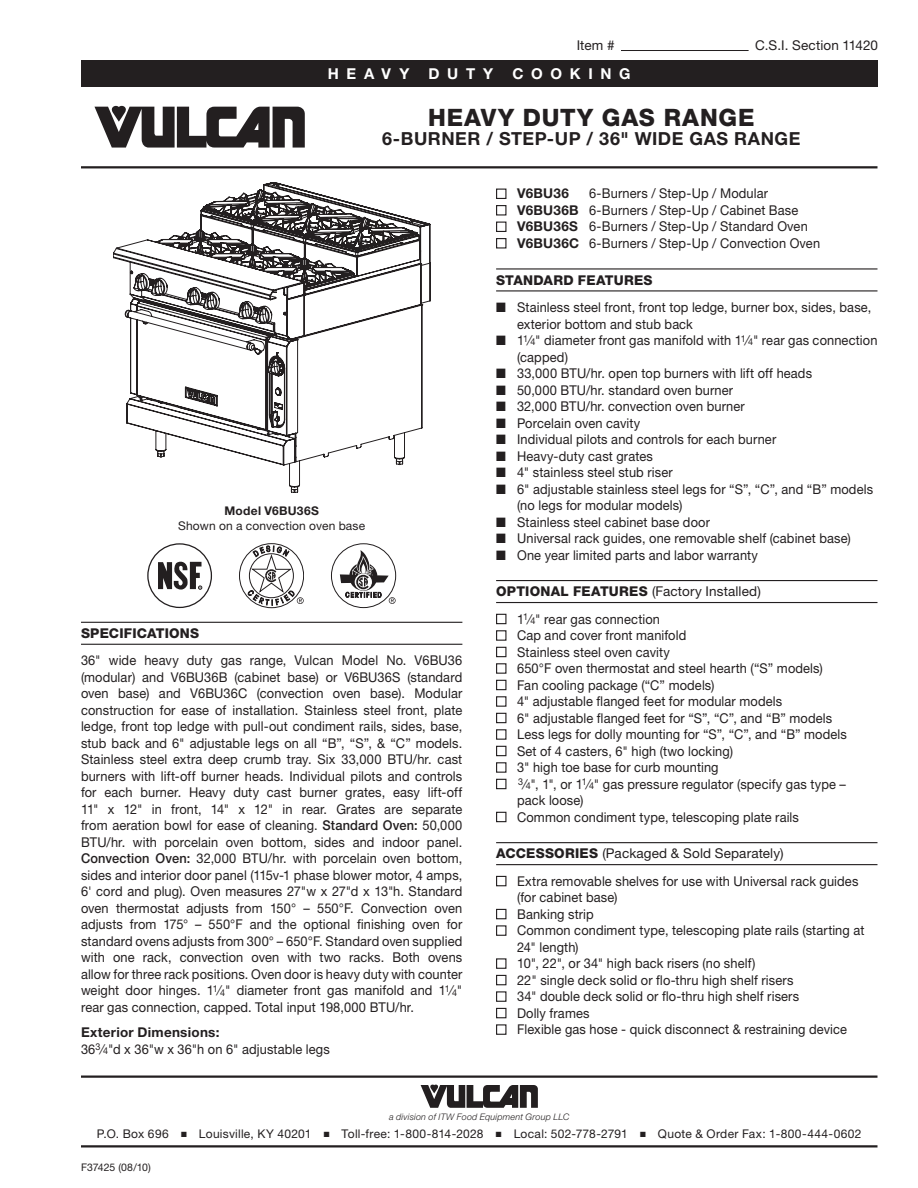
<style>
.page{position:relative;width:918px;height:1188px;background:#fff}
.page>*{position:absolute;margin:0;border:0;box-sizing:border-box;transform-origin:0 0}
.t1{font:800 24px "Helvetica Neue LT Std";letter-spacing:.035em;color:#231f20}
.t2{font:700 18px "Helvetica Neue LT Std";letter-spacing:.03em;color:#231f20}
.t3{font:700 15px "Helvetica Neue LT Std";letter-spacing:.51em;color:#fff}
.t4{font:13.5px/16.5px "Helvetica Neue LT Std";letter-spacing:.01em;color:#231f20;scale:.95 1}
.t5{font:13.5px/27.3px "Helvetica Neue LT Std";letter-spacing:.01em;color:#231f20}
.t6{font:800 13.5px "Helvetica Neue LT Std";letter-spacing:.015em;color:#231f20}
.t7{font:700 13.5px "Helvetica Neue LT Std";letter-spacing:.015em;color:#231f20}
.t8{font:12px "Helvetica Neue LT Std";letter-spacing:.02em;color:#231f20}
.t9{font:700 12px "Helvetica Neue LT Std";letter-spacing:.02em;color:#231f20}
.t10{font:10.5px "Helvetica Neue LT Std";letter-spacing:-.005em;color:#231f20}
.t11{font:italic 300 9px "Helvetica Neue LT Std";letter-spacing:.02em;color:#231f20}
.s1{font-weight:500}
.s2{font-size:9.45px}
.s3{font-weight:700}
.s4{font-weight:800}
</style>
<div class="page">
<div style="left:81px;top:60px;width:796px;height:27px;background:#231f20"></div>
<hr style="left:81px;top:1076px;width:797px;height:2px;background:#231f20">
<svg style="left:421px;top:1085px;width:117px;height:23px"></svg>
<hr style="left:81px;top:1145px;width:797px;height:3px;background:#231f20">
<svg style="left:94px;top:106px;width:211px;height:42px"></svg>
<hr style="left:81px;top:166px;width:797px;height:2px;background:#231f20">
<hr style="left:621px;top:50px;width:128px;height:1px;background:#231f20">
<hr style="left:81px;top:622px;width:381px;height:1px;background:#231f20">
<hr style="left:81px;top:644px;width:381px;height:1px;background:#231f20">
<svg style="left:239px;top:543px;width:65px;height:65px"></svg>
<div style="left:331px;top:543px;width:65px;height:65px;border:1px solid #231f20;border-radius:50%"></div>
<svg style="left:340px;top:550px;width:56px;height:54px"></svg>
<div style="left:147px;top:543px;width:65px;height:65px;border:1px solid #231f20;border-radius:50%"></div>
<svg style="left:158px;top:561px;width:44px;height:29px"></svg>
<hr style="left:496px;top:268px;width:382px;height:2px;background:#231f20">
<hr style="left:496px;top:290px;width:382px;height:1px;background:#231f20">
<hr style="left:496px;top:580px;width:382px;height:1px;background:#231f20">
<hr style="left:496px;top:602px;width:382px;height:1px;background:#231f20">
<hr style="left:496px;top:842px;width:382px;height:1px;background:#231f20">
<hr style="left:496px;top:864px;width:382px;height:1px;background:#231f20">
<div style="left:496px;top:189px;width:10px;height:10px;border:1px solid #231f20"></div>
<div style="left:496px;top:205px;width:10px;height:11px;border:1px solid #231f20"></div>
<div style="left:496px;top:222px;width:10px;height:10px;border:1px solid #231f20"></div>
<div style="left:496px;top:238px;width:10px;height:11px;border:1px solid #231f20"></div>
<div style="left:496px;top:614px;width:10px;height:10px;border:1px solid #231f20"></div>
<div style="left:496px;top:630px;width:10px;height:11px;border:1px solid #231f20"></div>
<div style="left:496px;top:647px;width:10px;height:10px;border:1px solid #231f20"></div>
<div style="left:496px;top:663px;width:10px;height:11px;border:1px solid #231f20"></div>
<div style="left:496px;top:680px;width:10px;height:10px;border:1px solid #231f20"></div>
<div style="left:496px;top:696px;width:10px;height:11px;border:1px solid #231f20"></div>
<div style="left:496px;top:713px;width:10px;height:10px;border:1px solid #231f20"></div>
<div style="left:496px;top:729px;width:10px;height:11px;border:1px solid #231f20"></div>
<div style="left:496px;top:746px;width:10px;height:10px;border:1px solid #231f20"></div>
<div style="left:496px;top:762px;width:10px;height:11px;border:1px solid #231f20"></div>
<div style="left:496px;top:779px;width:10px;height:10px;border:1px solid #231f20"></div>
<div style="left:496px;top:812px;width:10px;height:10px;border:1px solid #231f20"></div>
<div style="left:496px;top:876px;width:10px;height:10px;border:1px solid #231f20"></div>
<div style="left:496px;top:909px;width:10px;height:10px;border:1px solid #231f20"></div>
<div style="left:496px;top:925px;width:10px;height:11px;border:1px solid #231f20"></div>
<div style="left:496px;top:958px;width:10px;height:11px;border:1px solid #231f20"></div>
<div style="left:496px;top:975px;width:10px;height:10px;border:1px solid #231f20"></div>
<div style="left:496px;top:991px;width:10px;height:11px;border:1px solid #231f20"></div>
<div style="left:496px;top:1008px;width:10px;height:10px;border:1px solid #231f20"></div>
<div style="left:496px;top:1024px;width:10px;height:11px;border:1px solid #231f20"></div>
<svg style="left:113px;top:182px;width:317px;height:311px"></svg>
<p class="t5" style="left:577px;top:32px;width:39px">Item #</p>
<p class="t5" style="left:755px;top:32px;width:124px">C.S.I. Section 11420</p>
<p class="t3" style="left:328px;top:64px;width:83px">HEAVY</p>
<p class="t3" style="left:429px;top:64px;width:66px">DUTY</p>
<p class="t3" style="left:512px;top:64px;width:120px">COOKING</p>
<h1 class="t1" style="left:428px;top:103px;width:328px">HEAVY DUTY GAS RANGE</h1>
<h2 class="t2" style="left:382px;top:128px;width:420px">6-BURNER / STEP-UP / 36" WIDE GAS RANGE</h2>
<p class="t9" style="left:225px;top:504px;width:96px">Model V6BU36S</p>
<p class="t8" style="left:178px;top:519px;width:189px">Shown on a convection oven base</p>
<p class="t6" style="left:81px;top:625px;width:120px">SPECIFICATIONS</p>
<p class="t4" style="left:81px;top:652px;width:403px;text-align:justify">36" wide heavy duty gas range, Vulcan Model No. V6BU36 (modular) and V6BU36B (cabinet base) or V6BU36S (standard oven base) and V6BU36C (convection oven base). Modular construction for ease of installation. Stainless steel front, plate ledge, front top ledge with pull-out condiment rails, sides, base, stub back and 6" adjustable legs on all “B”, “S”, &amp; “C” models.<br>Stainless steel extra deep crumb tray. Six 33,000 BTU/hr. cast burners with lift-off burner heads. Individual pilots and controls for each burner. Heavy duty cast burner grates, easy lift-off 11" x 12" in front, 14" x 12" in rear. Grates are separate from aeration bowl for ease of cleaning. <span class="s1">Standard Oven:</span> 50,000<br>BTU/hr. with porcelain oven bottom, sides and indoor panel.<br><span class="s1">Convection Oven:</span> 32,000 BTU/hr. with porcelain oven bottom, sides and interior door panel (115v-1 phase blower motor, 4 amps, 6' cord and plug). Oven measures 27"w x 27"d x 13"h. Standard oven thermostat adjusts from 150° – 550°F. Convection oven adjusts from 175° – 550°F and the optional finishing oven for standard ovens adjusts from 300° – 650°F. Standard oven supplied with one rack, convection oven with two racks. Both ovens allow for three rack positions. Oven door is heavy duty with counter weight door hinges. 1<sup>1</sup>⁄<span class="s2">4</span>" diameter front gas manifold and 1<sup>1</sup>⁄<span class="s2">4</span>" rear gas connection, capped. Total input 198,000 BTU/hr.</p>
<p class="t4" style="left:81px;top:1024px;width:264px"><span class="s3">Exterior Dimensions:<br></span>36<sup>3</sup>⁄<span class="s2">4</span>"d x 36"w x 36"h on 6" adjustable legs</p>
<p class="t4" style="left:517px;top:185px;width:320px;text-indent:72px">6-Burners / Step-Up / Modular <span class="s3">V6BU36B</span> 6-Burners / Step-Up / Cabinet Base <span class="s3">V6BU36S</span> 6-Burners / Step-Up / Standard Oven <span class="s3">V6BU36C</span> 6-Burners / Step-Up / Convection Oven</p>
<p class="t6" style="left:496px;top:272px;width:158px">STANDARD FEATURES</p>
<p class="t4" style="left:517px;top:299px;width:374px;text-indent:-21px">■ Stainless steel front, front top ledge, burner box, sides, base, exterior bottom and stub back</p>
<p class="t4" style="left:517px;top:332px;width:381px;text-indent:-21px">■ 1<sup>1</sup>⁄<span class="s2">4</span>" diameter front gas manifold with 1<sup>1</sup>⁄<span class="s2">4</span>" rear gas connection (capped)</p>
<p class="t4" style="left:496px;top:365px;width:334px">■ 33,000 BTU/hr. open top burners with lift off heads</p>
<p class="t4" style="left:496px;top:381px;width:251px">■ 50,000 BTU/hr. standard oven burner</p>
<p class="t4" style="left:496px;top:398px;width:263px">■ 32,000 BTU/hr. convection oven burner</p>
<p class="t4" style="left:496px;top:414px;width:153px">■ Porcelain oven cavity</p>
<p class="t4" style="left:496px;top:431px;width:296px">■ Individual pilots and controls for each burner</p>
<p class="t4" style="left:496px;top:447px;width:166px">■ Heavy-duty cast grates</p>
<p class="t4" style="left:496px;top:464px;width:187px">■ 4" stainless steel stub riser</p>
<p class="t4" style="left:517px;top:480px;width:376px;text-indent:-21px">■ 6" adjustable stainless steel legs for “S”, “C”, and “B” models (no legs for modular models)</p>
<p class="t4" style="left:496px;top:513px;width:227px">■ Stainless steel cabinet base door</p>
<p class="t4" style="left:496px;top:530px;width:375px">■ Universal rack guides, one removable shelf (cabinet base)</p>
<p class="t4" style="left:496px;top:546px;width:277px">■ One year limited parts and labor warranty</p>
<p class="t5" style="left:517px;top:578px;width:245px;text-indent:-21px"><span class="s4">OPTIONAL FEATURES</span> (Factory Installed)<br>1<sup>1</sup>⁄<span class="s2">4</span>" rear gas connection</p>
<p class="t4" style="left:517px;top:627px;width:349px">Cap and cover front manifold<br>Stainless steel oven cavity<br>650°F oven thermostat and steel hearth (“S” models)<br>Fan cooling package (“C” models)<br>4" adjustable flanged feet for modular models<br>6" adjustable flanged feet for “S”, “C”, and “B” models Less legs for dolly mounting for “S”, “C”, and “B” models Set of 4 casters, 6" high (two locking)<br>3" high toe base for curb mounting<br><sup>3</sup>⁄<span class="s2">4</span>", 1", or 1<sup>1</sup>⁄<span class="s2">4</span>" gas pressure regulator (specify gas type – pack loose)<br>Common condiment type, telescoping plate rails</p>
<p class="t5" style="left:517px;top:840px;width:343px;text-indent:-21px"><span class="s4">ACCESSORIES</span> (Packaged &amp; Sold Separately)<br>Extra removable shelves for use with Universal rack guides</p>
<p class="t4" style="left:517px;top:889px;width:367px">(for cabinet base)<br>Banking strip<br>Common condiment type, telescoping plate rails (starting at 24" length)<br>10", 22", or 34" high back risers (no shelf)<br>22" single deck solid or flo-thru high shelf risers<br>34" double deck solid or flo-thru high shelf risers<br>Dolly frames<br>Flexible gas hose - quick disconnect &amp; restraining device</p>
<p class="t7" style="left:517px;top:185px;width:53px">V6BU36</p>
<p class="t11" style="left:389px;top:1111px;width:182px">a division of ITW Food Equipment Group LLC</p>
<p class="t8" style="left:97px;top:1127px;width:766px">P.O. Box 696 ■ Louisville, KY 40201 ■ Toll-free: 1-800-814-2028 ■ Local: 502-778-2791 ■ Quote &amp; Order Fax: 1-800-444-0602</p>
<p class="t10" style="left:81px;top:1161px;width:72px">F37425 (08/10)</p>
</div>
